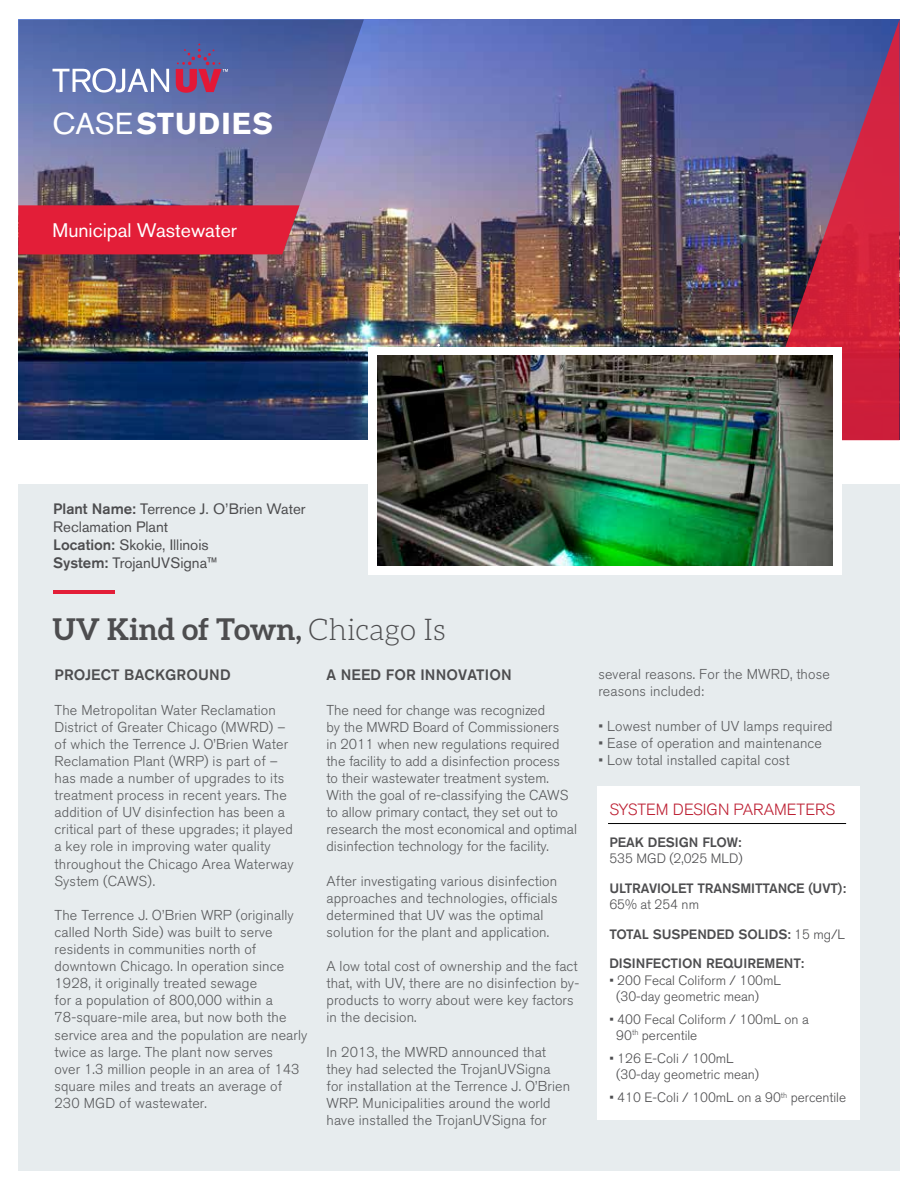
<style>
.page{position:relative;width:918px;height:1188px;background:#fff}
.page>*{position:absolute;margin:0;border:0;box-sizing:border-box;transform-origin:0 0}
.t1{font:700 30px "Aleo";color:#4d4d4f}
.t2{font:700 30px "Akzidenz Grotesk BQ";letter-spacing:.04em;color:#fff}
.t3{font:19.5px "Akzidenz Grotesk BQ";color:#fff}
.t4{font:300 16.2px "Akzidenz Grotesk BQ";color:#bd2033}
.t5{font:15px/18px "Akzidenz Grotesk BQ";color:#4d4d4f}
.t6{font:500 15px "Akzidenz Grotesk BQ";letter-spacing:.01em;color:#4d4d4f}
.t7{font:300 14.25px/17.1px "Akzidenz Grotesk BQ";letter-spacing:.01em;color:#58595b}
.t8{font:300 13.5px/16.2px "Akzidenz Grotesk BQ";color:#4d4d4f}
.t9{font:500 13.5px/29.7px "Akzidenz Grotesk BQ";color:#4d4d4f}
.s1{font-weight:400}
.s2{font-weight:500}
.s3{font-weight:300}
</style>
<div class="page">
<img style="left:18px;top:19px;width:882px;height:421px">
<div style="left:18px;top:484px;width:882px;height:686px;background:#e7ecee"></div>
<img style="left:18px;top:20px;width:346px;height:420px">
<svg style="left:53px;top:68px;width:116px;height:25px"></svg>
<svg style="left:176px;top:44px;width:52px;height:49px;background:#7b4f86"></svg>
<img style="left:753px;top:20px;width:147px;height:420px">
<div style="left:18px;top:205px;width:282px;height:49px;background:#e31e38"></div>
<div style="left:368px;top:347px;width:474px;height:228px;background:#fff"></div>
<img style="left:378px;top:355px;width:455px;height:211px">
<hr style="left:53px;top:590px;width:62px;height:4px;background:#e31e38">
<div style="left:597px;top:787px;width:263px;height:333px;background:#fff"></div>
<hr style="left:608px;top:823px;width:238px;height:1px;background:#000">
<h1 class="t2" style="left:52px;top:106px;width:222px"><span class="s1">CASE</span>STUDIES</h1>
<h2 class="t3" style="left:52px;top:218px;width:186px">Municipal Wastewater</h2>
<p class="t5" style="left:53px;top:500px;width:254px"><span class="s2">Plant Name:</span> Terrence J. O’Brien Water<br>Reclamation Plant<br><span class="s2">Location:</span> Skokie, Illinois<br><span class="s2">System:</span> TrojanUVSigna™</p>
<h1 class="t1" style="left:52px;top:612px;width:395px">UV Kind of Town, <span class="s3">Chicago Is</span></h1>
<p class="t6" style="left:55px;top:666px;width:178px">PROJECT BACKGROUND</p>
<p class="t7" style="left:55px;top:701px;width:241px">The Metropolitan Water Reclamation District of Greater Chicago (MWRD) – of which the Terrence J. O’Brien Water Reclamation Plant (WRP) is part of – has made a number of upgrades to its treatment process in recent years. The addition of UV disinfection has been a critical part of these upgrades; it played a key role in improving water quality throughout the Chicago Area Waterway System (CAWS).</p>
<p class="t7" style="left:55px;top:907px;width:254px">The Terrence J. O’Brien WRP (originally called North Side) was built to serve residents in communities north of downtown Chicago. In operation since 1928, it originally treated sewage<br>for a population of 800,000 within a 78-square-mile area, but now both the service area and the population are nearly twice as large. The plant now serves<br>over 1.3 million people in an area of 143 square miles and treats an average of 230 MGD of wastewater.</p>
<p class="t6" style="left:326px;top:666px;width:187px">A NEED FOR INNOVATION</p>
<p class="t7" style="left:326px;top:701px;width:252px">The need for change was recognized<br>by the MWRD Board of Commissioners<br>in 2011 when new regulations required the facility to add a disinfection process<br>to their wastewater treatment system.<br>With the goal of re-classifying the CAWS to allow primary contact, they set out to research the most economical and optimal disinfection technology for the facility.</p>
<p class="t7" style="left:326px;top:872px;width:233px">After investigating various disinfection approaches and technologies, officials determined that UV was the optimal solution for the plant and application.</p>
<p class="t7" style="left:326px;top:958px;width:254px">A low total cost of ownership and the fact that, with UV, there are no disinfection by&shy;products to worry about were key factors in the decision.</p>
<p class="t7" style="left:326px;top:1043px;width:245px">In 2013, the MWRD announced that they had selected the TrojanUVSigna for installation at the Terrence J. O’Brien WRP. Municipalities around the world have installed the TrojanUVSigna for</p>
<p class="t7" style="left:598px;top:666px;width:233px">several reasons. For the MWRD, those reasons included:</p>
<p class="t7" style="left:598px;top:717px;width:236px">• Lowest number of UV lamps required</p>
<p class="t7" style="left:598px;top:735px;width:225px">• Ease of operation and maintenance</p>
<p class="t7" style="left:598px;top:752px;width:193px">• Low total installed capital cost</p>
<p class="t4" style="left:609px;top:800px;width:227px">SYSTEM DESIGN PARAMETERS</p>
<p class="t9" style="left:609px;top:827px;width:134px">PEAK DESIGN FLOW:</p>
<p class="t8" style="left:609px;top:851px;width:135px">535 MGD (2,025 MLD)</p>
<p class="t9" style="left:609px;top:873px;width:238px">ULTRAVIOLET TRANSMITTANCE (UVT):</p>
<p class="t9" style="left:609px;top:889px;width:237px"><span class="s3">65% at 254 nm<br></span>TOTAL SUSPENDED SOLIDS: <span class="s3">15 mg/L</span></p>
<p class="t9" style="left:609px;top:949px;width:196px">DISINFECTION REQUIREMENT:</p>
<p class="t8" style="left:616px;top:972px;width:166px;text-indent:-7px">• 200 Fecal Coliform / 100mL (30-day geometric mean)</p>
<p class="t8" style="left:616px;top:1011px;width:194px;text-indent:-7px">• 400 Fecal Coliform / 100mL on a<br>90<sup>th</sup> percentile</p>
<p class="t8" style="left:616px;top:1050px;width:144px;text-indent:-7px">• 126 E-Coli / 100mL (30-day geometric mean)</p>
<p class="t8" style="left:609px;top:1090px;width:238px">• 410 E-Coli / 100mL on a 90<sup>th</sup> percentile</p>
</div>
